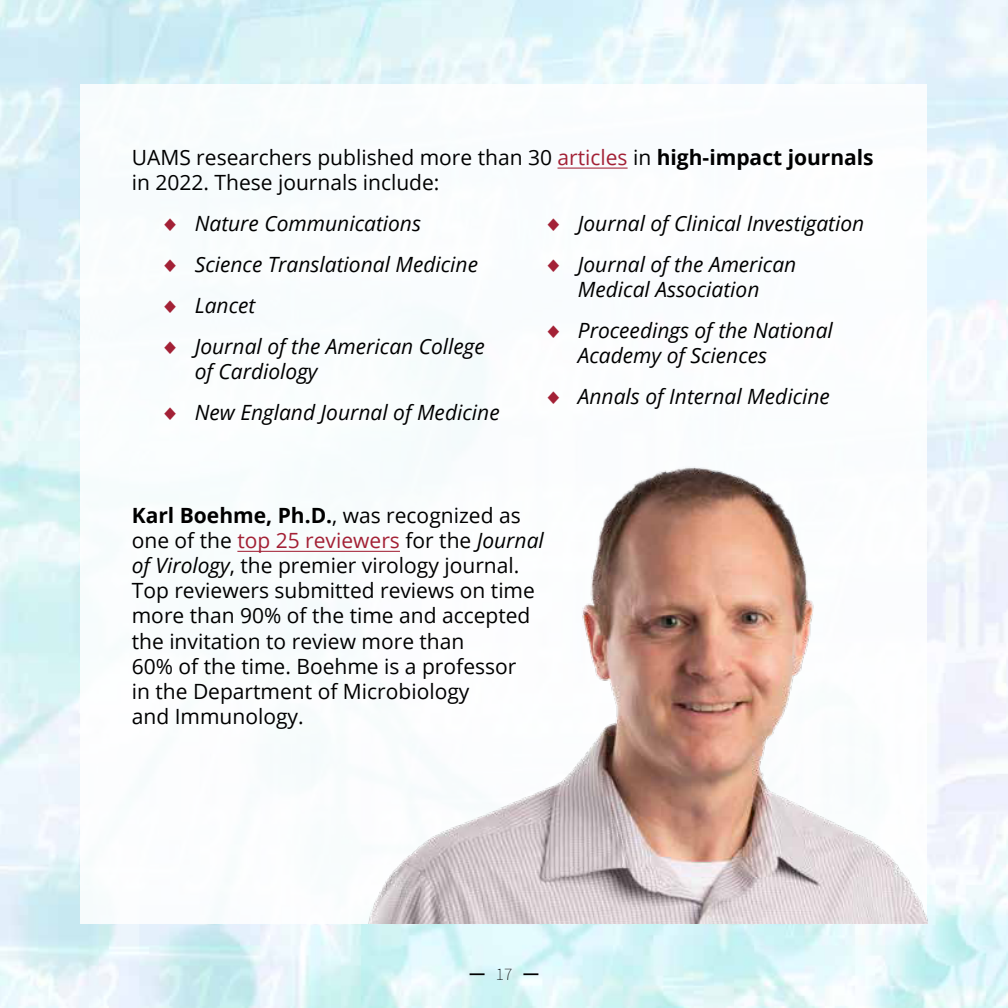
<style>
.page{position:relative;width:1008px;height:1008px;background:#fff}
.page>*{position:absolute;margin:0;border:0;box-sizing:border-box;transform-origin:0 0}
.t1{font:21px/25.2px "Open Sans";color:#000}
.t2{font:italic 21px/25.2px "Open Sans";color:#000}
.t3{font:200 17.5px "Source Sans Pro";color:#000}
.s1{color:#a32035}
.s2{font-weight:700}
.s3{color:#a32136}
.s4{font-style:italic}
</style>
<div class="page">
<hr style="left:558px;top:168px;width:70px;height:1px;background:#a32035">
<hr style="left:237px;top:551px;width:163px;height:1px;background:#a32035">
<img style="left:349px;top:436px;width:579px;height:488px">
<svg style="left:470px;top:973px;width:15px;height:2px"></svg>
<svg style="left:523px;top:973px;width:15px;height:2px"></svg>
<p class="t1" style="left:132px;top:146px;width:743px">UAMS researchers published more than 30 <span class="s1">articles</span> in <span class="s2">high-impact journals </span>in 2022. These journals include:</p>
<p class="t2" style="left:163px;top:213px;width:259px"><span class="s3">○</span> Nature Communications</p>
<p class="t2" style="left:163px;top:254px;width:316px"><span class="s3">○</span> Science Translational Medicine</p>
<p class="t2" style="left:163px;top:295px;width:94px"><span class="s3">○</span> Lancet</p>
<p class="t2" style="left:195px;top:335px;width:291px;text-indent:-31px"><span class="s3">○</span> Journal of the American College of Cardiology</p>
<p class="t2" style="left:163px;top:402px;width:338px"><span class="s3">○</span> New England Journal of Medicine</p>
<p class="t2" style="left:546px;top:213px;width:319px"><span class="s3">○</span> Journal of Clinical Investigation</p>
<p class="t2" style="left:546px;top:254px;width:252px;text-align:center"><span class="s3">○</span> Journal of the American<br>Medical Association</p>
<p class="t2" style="left:578px;top:320px;width:257px;text-indent:-31px"><span class="s3">○</span> Proceedings of the National<br>Academy of Sciences</p>
<p class="t2" style="left:546px;top:386px;width:285px"><span class="s3">○</span> Annals of Internal Medicine</p>
<p class="t1" style="left:132px;top:505px;width:414px"><span class="s2">Karl Boehme, Ph.D.</span>, was recognized as one of the <span class="s1">top 25 reviewers</span> for the <span class="s4">Journal of Virology</span>, the premier virology journal.<br>Top reviewers submitted reviews on time more than 90% of the time and accepted the invitation to review more than<br>60% of the time. Boehme is a professor<br>in the Department of Microbiology<br>and Immunology.</p>
<p class="t3" style="left:496px;top:964px;width:18px">17</p>
</div>
